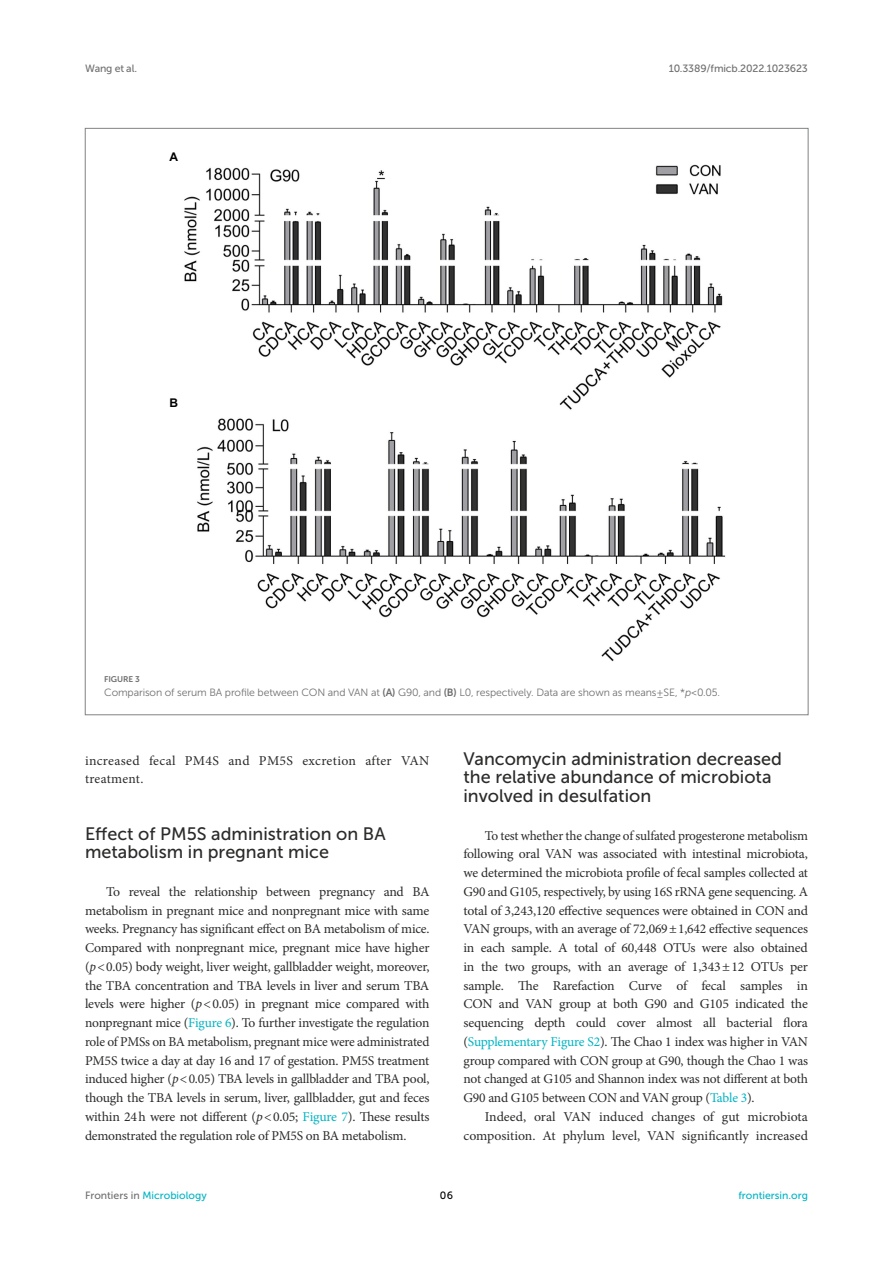
<style>
.page{position:relative;width:893px;height:1263px;background:#fff}
.page>*{position:absolute;margin:0;border:0;box-sizing:border-box;transform-origin:0 0}
.HEAD_2{font:18px/18.8px "Museo Sans 500";color:#2b2b2a}
.TEXT_FLUSH{font:13.5px/18.8px "Minion Pro";letter-spacing:-.015em;color:#2b2b2a;text-align:justify}
.TEXT{font:13.5px/18.8px "Minion Pro";color:#2b2b2a;text-align:right}
.TEXT_FLUSH-2{font:13.5px/18.8px "Minion Pro";letter-spacing:.02em;color:#2b2b2a}
.t1{font:700 12px "Arial";color:#000}
.FIG_LEG{font:10.5px "Museo Sans 300";letter-spacing:-.01em;color:#706f70}
.t2{font:10.5px "Museo Sans 500";color:#00b4c4}
.t3{font:10.5px "Museo Sans 500";letter-spacing:-.015em;color:#706f70}
.t4{font:10.5px "Museo Sans 500";color:#000}
.FIG_HD{font:8.25px "Museo Sans 700";letter-spacing:-.01em;color:#706f70}
.s1{font-family:"Museo Sans 700"}
.s2{font-style:italic}
.s3{color:#00b4c4}
.s4{color:#706f70}
</style>
<div class="page">
<img style="left:184px;top:164px;width:542px;height:498px">
<p class="t3" style="left:85px;top:63px;width:53px">Wang et al.</p>
<p class="t3" style="left:669px;top:63px;width:141px">10.3389/fmicb.2022.1023623</p>
<p class="t1" style="left:169px;top:148px;width:10px">A</p>
<p class="t1" style="left:169px;top:395px;width:10px">B</p>
<p class="FIG_HD" style="left:104px;top:675px;width:37px">FIGURE 3</p>
<p class="FIG_LEG" style="left:104px;top:686px;width:617px">Comparison of serum BA profile between CON and VAN at <span class="s1">(A)</span> G90, and <span class="s1">(B)</span> L0, respectively. Data are shown as means ± SE, *<span class="s2">p</span> &lt; 0.05.</p>
<p class="TEXT_FLUSH-2" style="left:85px;top:751px;width:346px">increased fecal PM4S and PM5S excretion after VAN treatment.</p>
<p class="HEAD_2" style="left:85px;top:824px;width:302px">Effect of PM5S administration on BA metabolism in pregnant mice</p>
<p class="TEXT_FLUSH" style="left:85px;top:882px;width:346px;text-indent:21px">To reveal the relationship between pregnancy and BA metabolism in pregnant mice and nonpregnant mice with same weeks. Pregnancy has significant effect on BA metabolism of mice.<br>Compared with nonpregnant mice, pregnant mice have higher (<span class="s2">p</span>&lt;0.05) body weight, liver weight, gallbladder weight, moreover, the TBA concentration and TBA levels in liver and serum TBA levels were higher (<span class="s2">p</span>&lt;0.05) in pregnant mice compared with nonpregnant mice (<span class="s3">Figure 6</span>). To further investigate the regulation role of PMSs on BA metabolism, pregnant mice were administrated PM5S twice a day at day 16 and 17 of gestation. PM5S treatment induced higher (<span class="s2">p</span>&lt;0.05) TBA levels in gallbladder and TBA pool, though the TBA levels in serum, liver, gallbladder, gut and feces within 24h were not different (<span class="s2">p</span>&lt;0.05; <span class="s3">Figure 7</span>). These results demonstrated the regulation role of PM5S on BA metabolism.</p>
<p class="HEAD_2" style="left:463px;top:749px;width:320px">Vancomycin administration decreased the relative abundance of microbiota involved in desulfation</p>
<p class="TEXT_FLUSH" style="left:463px;top:826px;width:346px;text-indent:21px">To test whether the change of sulfated progesterone metabolism following oral VAN was associated with intestinal microbiota, we determined the microbiota profile of fecal samples collected at G90 and G105, respectively, by using 16S rRNA gene sequencing. A total of 3,243,120 effective sequences were obtained in CON and VAN groups, with an average of 72,069±1,642 effective sequences in each sample. A total of 60,448 OTUs were also obtained in the two groups, with an average of 1,343±12 OTUs per sample. The Rarefaction Curve of fecal samples in CON and VAN group at both G90 and G105 indicated the sequencing depth could cover almost all bacterial flora (<span class="s3">Supplementary Figure S2</span>). The Chao 1 index was higher in VAN group compared with CON group at G90, though the Chao 1 was not changed at G105 and Shannon index was not different at both G90 and G105 between CON and VAN group (<span class="s3">Table 3</span>).</p>
<p class="TEXT" style="left:463px;top:1107px;width:346px">Indeed, oral VAN induced changes of gut microbiota composition. At phylum level, VAN significantly increased</p>
<p class="t2" style="left:85px;top:1190px;width:123px"><span class="s4">Frontiers in</span> Microbiology</p>
<p class="t4" style="left:440px;top:1190px;width:15px">06</p>
<p class="t2" style="left:738px;top:1190px;width:71px">frontiersin.org</p>
</div>
